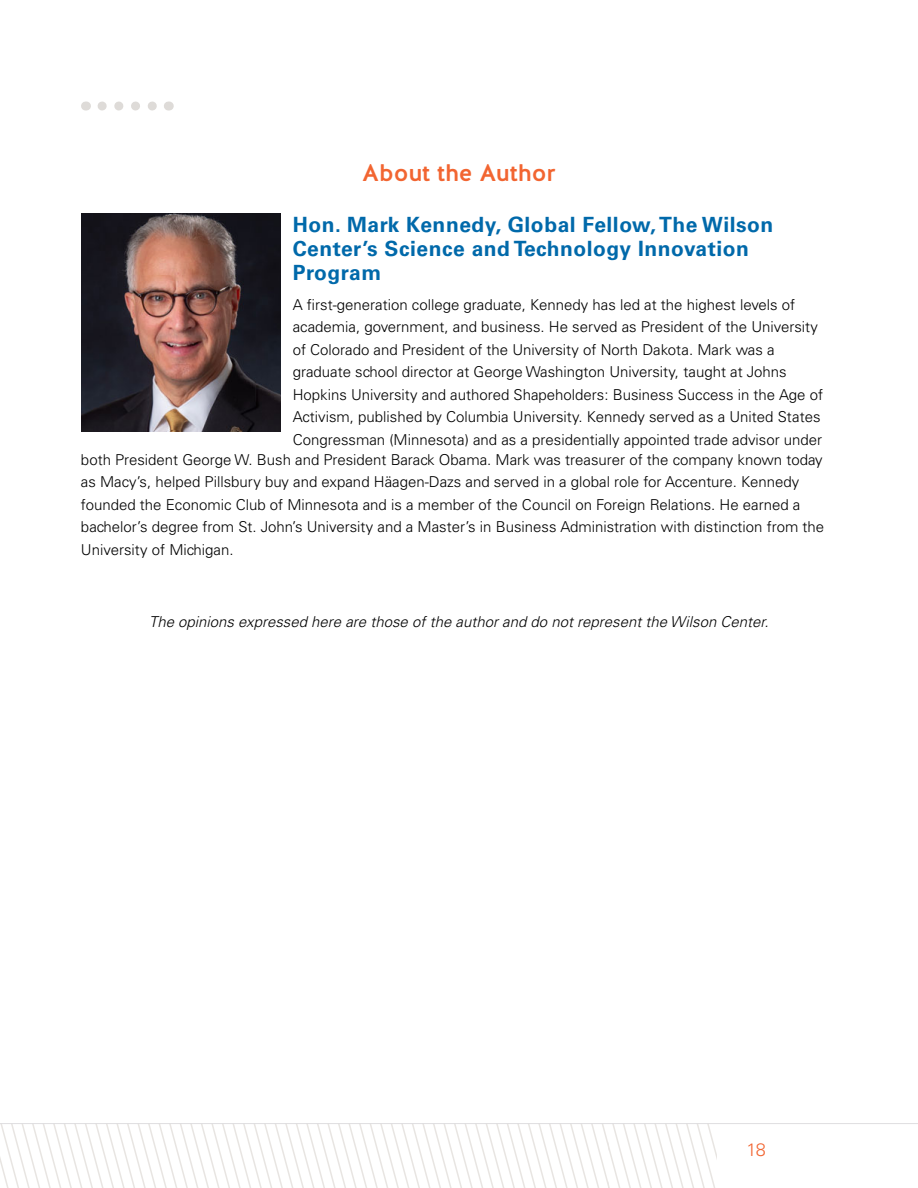
<style>
.page{position:relative;width:918px;height:1188px;background:#fff}
.page>*{position:absolute;margin:0;border:0;box-sizing:border-box;transform-origin:0 0}
.t1{font:500 24px "Halis R";color:#f26531}
.t2{font:700 21px/24px "Univers LT Std";letter-spacing:.025em;color:#0069aa}
.t3{font:300 18px "Univers LT Std";color:#f26531}
.t4{font:300 15px/22.5px "Univers LT Std";color:#000}
.t5{font:italic 300 15px "Univers LT Std";color:#000}
</style>
<div class="page">
<svg style="left:0;top:1124px;width:717px;height:64px"></svg>
<hr style="left:0;top:1123px;width:918px;height:1px;background:#dfdee0">
<svg style="left:102px;top:102px;width:55px;height:9px"></svg>
<img style="left:81px;top:214px;width:200px;height:218px">
<h1 class="t1" style="left:362px;top:157px;width:195px">About the Author</h1>
<h2 class="t2" style="left:293px;top:213px;width:482px">Hon. Mark Kennedy, Global Fellow, The Wilson<br>Center’s Science and Technology Innovation<br>Program</h2>
<p class="t4" style="left:293px;top:293px;width:532px">A first-generation college graduate, Kennedy has led at the highest levels of academia, government, and business. He served as President of the University of Colorado and President of the University of North Dakota. Mark was a graduate school director at George Washington University, taught at Johns Hopkins University and authored Shapeholders: Business Success in the Age of Activism, published by Columbia University. Kennedy served as a United States Congressman (Minnesota) and as a presidentially appointed trade advisor under</p>
<p class="t4" style="left:81px;top:448px;width:745px">both President George W. Bush and President Barack Obama. Mark was treasurer of the company known today as Macy’s, helped Pillsbury buy and expand Häagen-Dazs and served in a global role for Accenture. Kennedy founded the Economic Club of Minnesota and is a member of the Council on Foreign Relations. He earned a bachelor’s degree from St. John’s University and a Master’s in Business Administration with distinction from the University of Michigan.</p>
<p class="t5" style="left:149px;top:612px;width:621px">The opinions expressed here are those of the author and do not represent the Wilson Center.</p>
<p class="t3" style="left:746px;top:1139px;width:21px">18</p>
</div>
